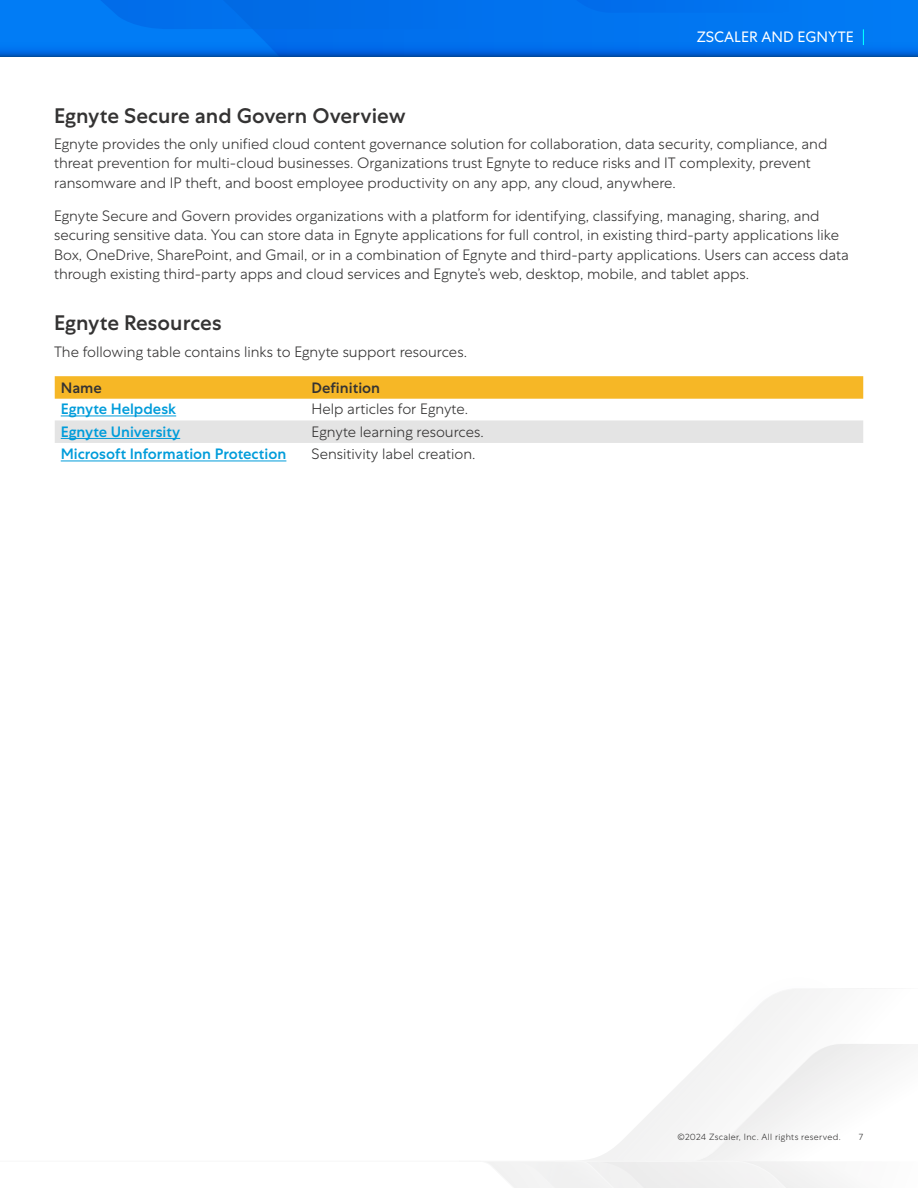
<style>
.page{position:relative;width:918px;height:1188px;background:#fff}
.page>*{position:absolute;margin:0;border:0;box-sizing:border-box;transform-origin:0 0}
.t1{font:500 21px "Centra No 1";color:#343333}
.Paragraph{font:300 15px/19.5px "Centra No 1";color:#343333}
.Paragraph-2{font:500 15px "Centra No 1";color:#009cda}
.t2{font:15px "Centra No 1";color:#fff}
.Paragraph-3{font:500 15px "Centra No 1";color:#343333}
.t3{font:300 9px "Centra No 1";letter-spacing:.035em;color:#343333}
.t4{font:300 9px "Centra Mono";color:#343333}
</style>
<div class="page">
<div style="left:0;top:0;width:918px;height:57px;background:#017cf5"></div>
<svg style="left:0;top:50px;width:39px;height:7px"></svg>
<svg style="left:487px;top:988px;width:429px;height:200px"></svg>
<hr style="left:0;top:1161px;width:460px;height:1px;background:#b3b3b3">
<hr style="left:459px;top:1161px;width:261px;height:1px;background:#b3b3b3">
<svg style="left:39px;top:0;width:879px;height:57px"></svg>
<svg style="left:55px;top:376px;width:808px;height:23px;background:#f6b82a"></svg>
<div style="left:55px;top:420px;width:808px;height:23px;background:#e4e4e4"></div>
<hr style="left:61px;top:416px;width:115px;height:1px;background:#009cda">
<hr style="left:61px;top:438px;width:119px;height:1px;background:#009cda">
<hr style="left:61px;top:461px;width:225px;height:1px;background:#009cda">
<p class="t2" style="left:697px;top:29px;width:19px">ZSCALER</p>
<p class="t2" style="left:762px;top:29px;width:12px">AND</p>
<p class="t2" style="left:798px;top:29px;width:19px">EGNYTE</p>
<h2 class="t1" style="left:54px;top:103px;width:353px">Egnyte Secure and Govern Overview</h2>
<p class="Paragraph" style="left:54px;top:134px;width:775px">Egnyte provides the only unified cloud content governance solution for collaboration, data security, compliance, and threat prevention for multi-cloud businesses. Organizations trust Egnyte to reduce risks and IT complexity, prevent ransomware and IP theft, and boost employee productivity on any app, any cloud, anywhere.</p>
<p class="Paragraph" style="left:54px;top:206px;width:796px">Egnyte Secure and Govern provides organizations with a platform for identifying, classifying, managing, sharing, and securing sensitive data. You can store data in Egnyte applications for full control, in existing third-party applications like Box, OneDrive, SharePoint, and Gmail, or in a combination of Egnyte and third-party applications. Users can access data through existing third-party apps and cloud services and Egnyte’s web, desktop, mobile, and tablet apps.</p>
<h2 class="t1" style="left:54px;top:311px;width:169px">Egnyte Resources</h2>
<p class="Paragraph" style="left:54px;top:342px;width:415px">The following table contains links to Egnyte support resources.</p>
<p class="Paragraph-3" style="left:61px;top:379px;width:43px">Name</p>
<p class="Paragraph-3" style="left:312px;top:379px;width:70px">Definition</p>
<p class="Paragraph-2" style="left:61px;top:400px;width:117px">Egnyte Helpdesk</p>
<p class="Paragraph" style="left:312px;top:400px;width:158px">Help articles for Egnyte.</p>
<p class="Paragraph-2" style="left:61px;top:423px;width:121px">Egnyte University</p>
<p class="Paragraph" style="left:312px;top:422px;width:174px">Egnyte learning resources.</p>
<p class="Paragraph-2" style="left:61px;top:445px;width:227px">Microsoft Information Protection</p>
<p class="Paragraph" style="left:312px;top:445px;width:165px">Sensitivity label creation.</p>
<p class="t3" style="left:677px;top:1132px;width:165px">©2024 Zscaler, Inc. All rights reserved.</p>
<p class="t4" style="left:858px;top:1132px;width:7px">7</p>
</div>
